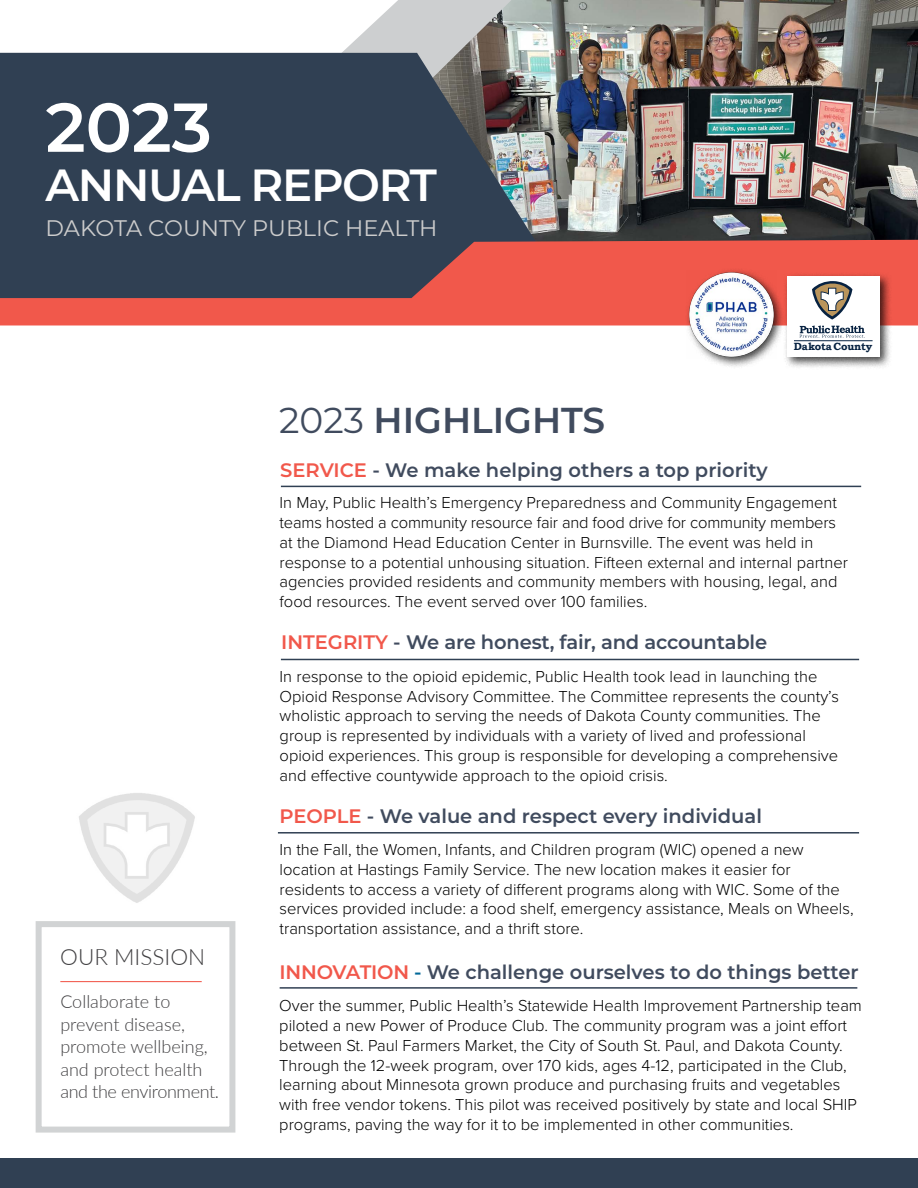
<style>
.page{position:relative;width:918px;height:1188px;background:#fff}
.page>*{position:absolute;margin:0;border:0;box-sizing:border-box;transform-origin:0 0}
.Heading_1{font:600 69px "Montserrat";color:#fff}
.Heading_1-2{font:600 45px "Montserrat";letter-spacing:-.03em;color:#fff}
.t1{font:600 36px "Montserrat";color:#404b5e}
.t2{font:22.5px "Montserrat";color:#ccc}
.t3{font:300 22.5px "Lato";color:#414042}
.t4{font:600 19.5px "Montserrat";color:#404b5e}
.t5{font:300 18px/22.5px "Lato";color:#414042}
.t6{font:300 16.5px/19.8px "Proxima Nova";color:#000}
.t7{font:700 10.5px "Bookman Old Style";letter-spacing:-.015em;color:#072241}
.s1{font-weight:400}
.s2{color:#f1584b}
.s3{color:#006899}
</style>
<div class="page">
<div style="left:0;top:1159px;width:918px;height:29px;background:#304053"></div>
<svg style="left:268px;top:10px;width:120px;height:43px"></svg>
<img style="left:388px;top:0;width:530px;height:240px">
<svg style="left:0;top:53px;width:575px;height:187px;background:#3e4b5a"></svg>
<svg style="left:0;top:240px;width:918px;height:85px;background:#a54e4e"></svg>
<div style="left:685px;top:268px;width:100px;height:100px;background:#000;opacity:.75"></div>
<img style="left:687px;top:271px;width:89px;height:88px">
<div style="left:783px;top:272px;width:110px;height:98px;background:#000;opacity:.75"></div>
<div style="left:787px;top:276px;width:93px;height:80px;background:#fff"></div>
<svg style="left:800px;top:326px;width:65px;height:12px"></svg>
<svg style="left:812px;top:281px;width:40px;height:39px"></svg>
<hr style="left:794px;top:340px;width:79px;height:1px;background:#072241">
<hr style="left:281px;top:659px;width:578px;height:1px;background:#304053">
<hr style="left:281px;top:486px;width:580px;height:1px;background:#304053">
<hr style="left:278px;top:832px;width:581px;height:2px;background:#304053">
<hr style="left:280px;top:987px;width:577px;height:2px;background:#304053">
<div style="left:36px;top:921px;width:199px;height:212px;border:6px solid #d1d3d4"></div>
<hr style="left:60px;top:981px;width:142px;height:1px;background:#f1584b">
<img style="left:79px;top:793px;width:116px;height:110px">
<h1 class="Heading_1" style="left:46px;top:78px;width:168px">2023</h1>
<h1 class="Heading_1-2" style="left:46px;top:153px;width:393px">ANNUAL REPORT</h1>
<h2 class="t2" style="left:46px;top:212px;width:393px">DAKOTA COUNTY PUBLIC HEALTH</h2>
<p class="t7" style="left:794px;top:339px;width:80px">Dakota County</p>
<p class="t3" style="left:60px;top:942px;width:146px">OUR MISSION</p>
<p class="t5" style="left:60px;top:990px;width:160px">Collaborate to prevent disease, promote wellbeing, and protect health and the environment.</p>
<h3 class="t1" style="left:279px;top:394px;width:327px"><span class="s1">2023</span> HIGHLIGHTS</h3>
<h4 class="t4" style="left:280px;top:456px;width:489px"><span class="s2">SERVICE</span> - We make helping others a top priority</h4>
<p class="t6" style="left:280px;top:492px;width:570px">In May, Public Health’s Emergency Preparedness and Community Engagement teams hosted a community resource fair and food drive for community members at the Diamond Head Education Center in Burnsville. The event was held in response to a potential unhousing situation. Fifteen external and internal partner agencies provided residents and community members with housing, legal, and food resources. The event served over 100 families.</p>
<h4 class="t4" style="left:281px;top:628px;width:487px"><span class="s2">INTEGRITY</span> - We are honest, fair, and accountable</h4>
<p class="t6" style="left:280px;top:665px;width:561px">In response to the opioid epidemic, Public Health took lead in launching the Opioid Response Advisory Committee. The Committee represents the county’s wholistic approach to serving the needs of Dakota County communities. The group is represented by individuals with a variety of lived and professional opioid experiences. This group is responsible for developing a comprehensive and effective countywide approach to the opioid crisis.</p>
<h4 class="t4" style="left:280px;top:803px;width:484px"><span class="s2">PEOPLE</span> - We value and respect every individual</h4>
<p class="t6" style="left:280px;top:839px;width:576px">In the Fall, the Women, Infants, and Children program (WIC) opened a new location at Hastings Family Service. The new location makes it easier for residents to access a variety of different programs along with WIC. Some of the services provided include: a food shelf, emergency assistance, Meals on Wheels, transportation assistance, and a thrift store.</p>
<h4 class="t4" style="left:280px;top:958px;width:581px"><span class="s2">INNOVATION</span> <span class="s3">-</span> We challenge ourselves to do things better</h4>
<p class="t6" style="left:279px;top:995px;width:584px">Over the summer, Public Health’s Statewide Health Improvement Partnership team piloted a new Power of Produce Club. The community program was a joint effort between St. Paul Farmers Market, the City of South St. Paul, and Dakota County.<br>Through the 12-week program, over 170 kids, ages 4-12, participated in the Club, learning about Minnesota grown produce and purchasing fruits and vegetables with free vendor tokens. This pilot was received positively by state and local SHIP programs, paving the way for it to be implemented in other communities.</p>
</div>
